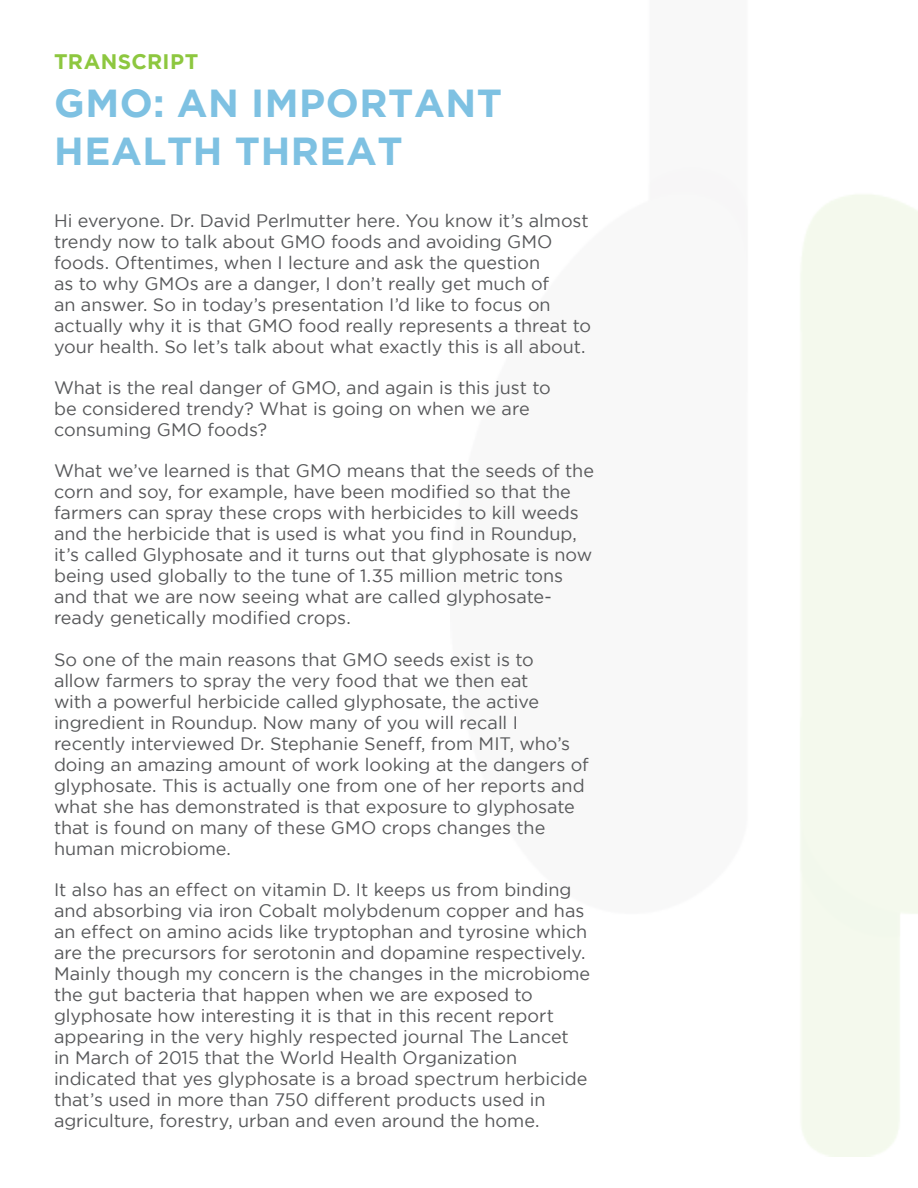
<style>
.page{position:relative;width:918px;height:1188px;background:#fff}
.page>*{position:absolute;margin:0;border:0;box-sizing:border-box;transform-origin:0 0}
.Page_Title_Big{font:700 39px/48px "Gotham";letter-spacing:.015em;color:#7ec1e2}
.Subtitle_small{font:700 21px "Gotham";letter-spacing:.02em;color:#8dc73f}
.Small_Body{font:18px/21px "Gotham";color:#57585a}
</style>
<div class="page">
<p class="Subtitle_small" style="left:54px;top:50px;width:146px">TRANSCRIPT</p>
<p class="Page_Title_Big" style="left:54px;top:79px;width:449px">GMO: AN IMPORTANT<br>HEALTH THREAT</p>
<p class="Small_Body" style="left:54px;top:210px;width:539px">Hi everyone. Dr. David Perlmutter here. You know it’s almost trendy now to talk about GMO foods and avoiding GMO foods. Oftentimes, when I lecture and ask the question<br>as to why GMOs are a danger, I don’t really get much of<br>an answer. So in today’s presentation I’d like to focus on actually why it is that GMO food really represents a threat to your health. So let’s talk about what exactly this is all about.</p>
<p class="Small_Body" style="left:54px;top:377px;width:498px">What is the real danger of GMO, and again is this just to be considered trendy? What is going on when we are consuming GMO foods?</p>
<p class="Small_Body" style="left:54px;top:460px;width:542px">What we’ve learned is that GMO means that the seeds of the corn and soy, for example, have been modified so that the farmers can spray these crops with herbicides to kill weeds and the herbicide that is used is what you find in Roundup, it’s called Glyphosate and it turns out that glyphosate is now being used globally to the tune of 1.35 million metric tons and that we are now seeing what are called glyphosate&shy;ready genetically modified crops.</p>
<p class="Small_Body" style="left:54px;top:648px;width:536px">So one of the main reasons that GMO seeds exist is to<br>allow farmers to spray the very food that we then eat<br>with a powerful herbicide called glyphosate, the active ingredient in Roundup. Now many of you will recall I recently interviewed Dr. Stephanie Seneff, from MIT, who’s doing an amazing amount of work looking at the dangers of glyphosate. This is actually one from one of her reports and what she has demonstrated is that exposure to glyphosate that is found on many of these GMO crops changes the human microbiome.</p>
<p class="Small_Body" style="left:54px;top:879px;width:538px">It also has an effect on vitamin D. It keeps us from binding and absorbing via iron Cobalt molybdenum copper and has an effect on amino acids like tryptophan and tyrosine which are the precursors for serotonin and dopamine respectively.<br>Mainly though my concern is the changes in the microbiome the gut bacteria that happen when we are exposed to glyphosate how interesting it is that in this recent report appearing in the very highly respected journal The Lancet<br>in March of 2015 that the World Health Organization indicated that yes glyphosate is a broad spectrum herbicide that’s used in more than 750 different products used in agriculture, forestry, urban and even around the home.</p>
</div>
